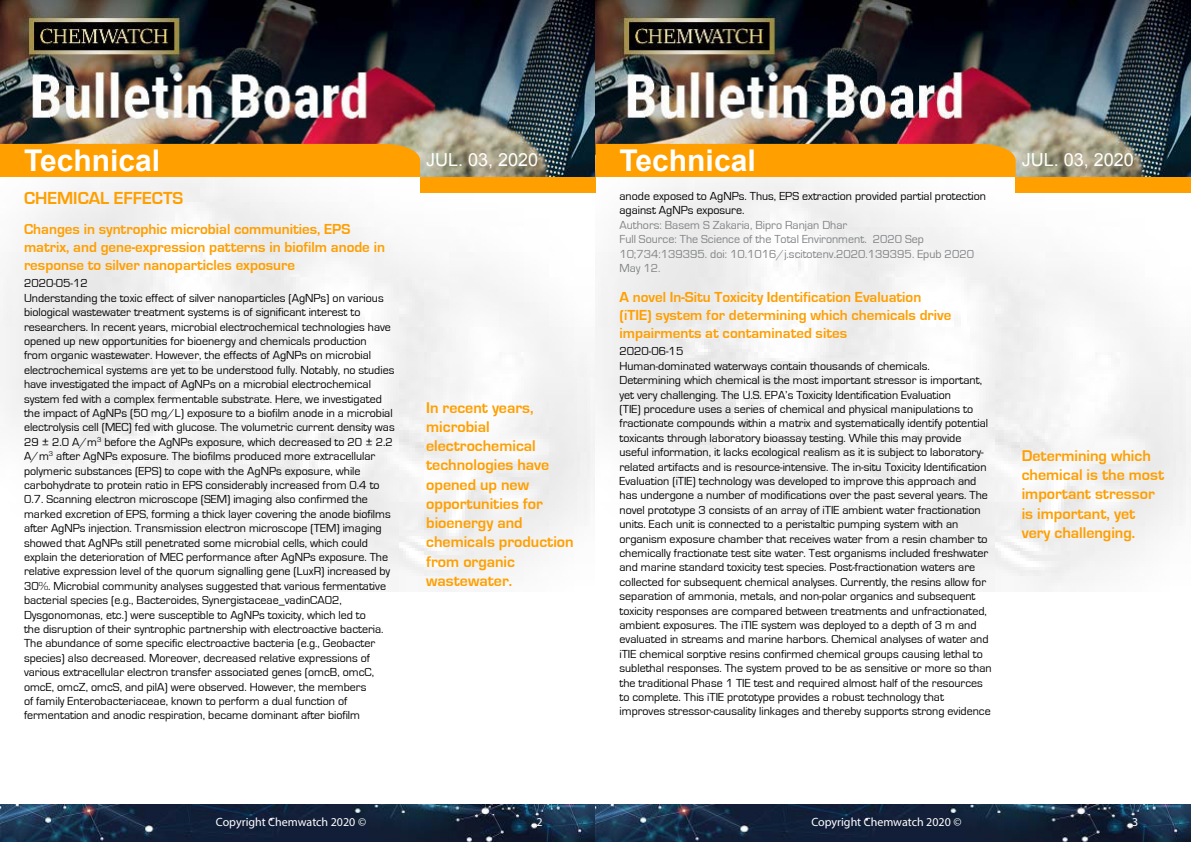
<style>
.page{position:relative;width:1191px;height:842px;background:#fff}
.page>*{position:absolute;margin:0;border:0;box-sizing:border-box;transform-origin:0 0}
.t1{font:700 30px "Arial";color:#fff}
.t2{font:18px "Arial";color:#fff}
.t3{font:700 18px "Eurostile";color:#ff9f00}
.t4{font:700 16px/19.2px "Eurostile";color:#ff9f00}
.t5{font:700 15px/18px "Eurostile";color:#ff9f00}
.t6{font:12px/14.4px "Eurostile";color:#000}
.t7{font:12px/14.4px "Eurostile";color:#808285}
.t8{font:12px "Myriad Pro";color:#fff}
</style>
<div class="page">
<img style="left:0;top:0;width:1191px;height:592px">
<div style="left:420px;top:177px;width:175px;height:15px;background:#ff9f00"></div>
<div style="left:1015px;top:177px;width:176px;height:15px;background:#ff9f00"></div>
<div style="left:0;top:144px;width:420px;height:33px;background:#ff9f00"></div>
<div style="left:595px;top:144px;width:420px;height:33px;background:#ff9f00"></div>
<img style="left:0;top:804px;width:1191px;height:38px">
<h1 class="t1" style="left:24px;top:140px;width:138px">Technical</h1>
<h2 class="t3" style="left:24px;top:188px;width:161px">CHEMICAL EFFECTS</h2>
<p class="t5" style="left:24px;top:220px;width:362px">Changes in syntrophic microbial communities, EPS matrix, and gene-expression patterns in biofilm anode in response to silver nanoparticles exposure</p>
<p class="t6" style="left:24px;top:276px;width:372px">2020-05-12<br>Understanding the toxic effect of silver nanoparticles (AgNPs) on various biological wastewater treatment systems is of significant interest to researchers. In recent years, microbial electrochemical technologies have opened up new opportunities for bioenergy and chemicals production<br>from organic wastewater. However, the effects of AgNPs on microbial electrochemical systems are yet to be understood fully. Notably, no studies have investigated the impact of AgNPs on a microbial electrochemical system fed with a complex fermentable substrate. Here, we investigated the impact of AgNPs (50 mg/L) exposure to a biofilm anode in a microbial electrolysis cell (MEC) fed with glucose. The volumetric current density was 29 ± 2.0 A/m<sup>3</sup> before the AgNPs exposure, which decreased to 20 ± 2.2<br>A/m<sup>3</sup> after AgNPs exposure. The biofilms produced more extracellular polymeric substances (EPS) to cope with the AgNPs exposure, while carbohydrate to protein ratio in EPS considerably increased from 0.4 to 0.7. Scanning electron microscope (SEM) imaging also confirmed the marked excretion of EPS, forming a thick layer covering the anode biofilms after AgNPs injection. Transmission electron microscope (TEM) imaging showed that AgNPs still penetrated some microbial cells, which could explain the deterioration of MEC performance after AgNPs exposure. The relative expression level of the quorum signalling gene (LuxR) increased by 30%. Microbial community analyses suggested that various fermentative bacterial species (e.g., Bacteroides, Synergistaceae_vadinCA02, Dysgonomonas, etc.) were susceptible to AgNPs toxicity, which led to<br>the disruption of their syntrophic partnership with electroactive bacteria.<br>The abundance of some specific electroactive bacteria (e.g., Geobacter species) also decreased. Moreover, decreased relative expressions of various extracellular electron transfer associated genes (omcB, omcC, omcE, omcZ, omcS, and pilA) were observed. However, the members<br>of family Enterobacteriaceae, known to perform a dual function of fermentation and anodic respiration, became dominant after biofilm</p>
<h1 class="t1" style="left:619px;top:140px;width:138px">Technical</h1>
<h2 class="t2" style="left:426px;top:148px;width:114px">Jul. 03, 2020</h2>
<h2 class="t2" style="left:1021px;top:148px;width:114px">Jul. 03, 2020</h2>
<h3 class="t4" style="left:426px;top:398px;width:149px">In recent years, microbial electrochemical technologies have opened up new opportunities for bioenergy and chemicals production from organic wastewater.</h3>
<p class="t6" style="left:619px;top:189px;width:368px">anode exposed to AgNPs. Thus, EPS extraction provided partial protection against AgNPs exposure.</p>
<p class="t7" style="left:619px;top:218px;width:356px">Authors: Basem S Zakaria, Bipro Ranjan Dhar<br>Full Source: The Science of the Total Environment. 2020 Sep 10;734:139395. doi: 10.1016/j.scitotenv.2020.139395. Epub 2020<br>May 12.</p>
<p class="t5" style="left:619px;top:288px;width:333px">A novel In-Situ Toxicity Identification Evaluation (iTIE) system for determining which chemicals drive impairments at contaminated sites</p>
<p class="t6" style="left:619px;top:344px;width:374px">2020-06-15<br>Human-dominated waterways contain thousands of chemicals.<br>Determining which chemical is the most important stressor is important, yet very challenging. The U.S. EPA’s Toxicity Identification Evaluation<br>(TIE) procedure uses a series of chemical and physical manipulations to fractionate compounds within a matrix and systematically identify potential toxicants through laboratory bioassay testing. While this may provide useful information, it lacks ecological realism as it is subject to laboratory&shy;related artifacts and is resource-intensive. The in-situ Toxicity Identification Evaluation (iTIE) technology was developed to improve this approach and has undergone a number of modifications over the past several years. The novel prototype 3 consists of an array of iTIE ambient water fractionation units. Each unit is connected to a peristaltic pumping system with an organism exposure chamber that receives water from a resin chamber to chemically fractionate test site water. Test organisms included freshwater and marine standard toxicity test species. Post-fractionation waters are collected for subsequent chemical analyses. Currently, the resins allow for separation of ammonia, metals, and non-polar organics and subsequent toxicity responses are compared between treatments and unfractionated, ambient exposures. The iTIE system was deployed to a depth of 3 m and evaluated in streams and marine harbors. Chemical analyses of water and iTIE chemical sorptive resins confirmed chemical groups causing lethal to sublethal responses. The system proved to be as sensitive or more so than the traditional Phase 1 TIE test and required almost half of the resources to complete. This iTIE prototype provides a robust technology that improves stressor-causality linkages and thereby supports strong evidence</p>
<h3 class="t4" style="left:1021px;top:446px;width:144px">Determining which chemical is the most important stressor is important, yet very challenging.</h3>
<p class="t8" style="left:216px;top:815px;width:152px">Copyright Chemwatch 2020 ©</p>
<p class="t8" style="left:536px;top:815px;width:8px">2</p>
<p class="t8" style="left:811px;top:815px;width:152px">Copyright Chemwatch 2020 ©</p>
<p class="t8" style="left:1132px;top:815px;width:8px">3</p>
</div>
